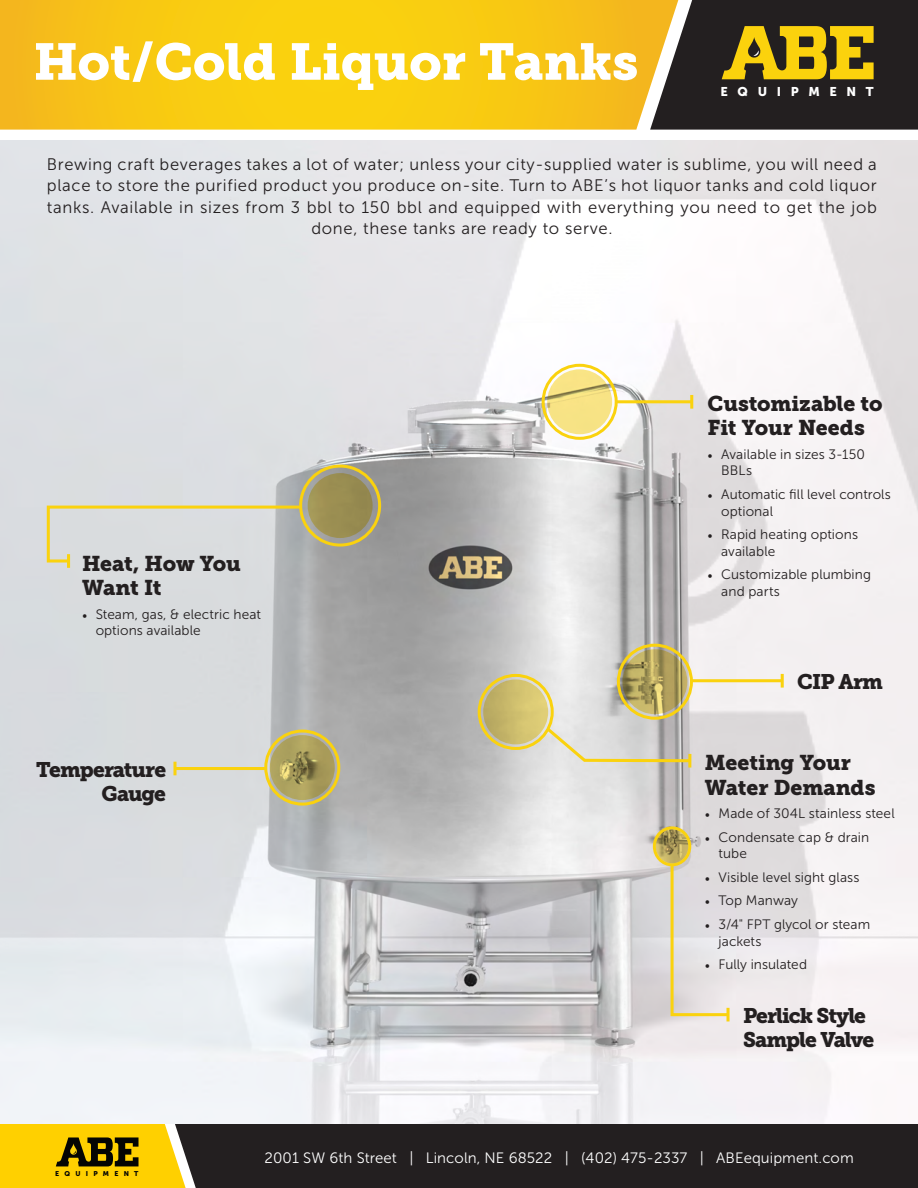
<style>
.page{position:relative;width:918px;height:1188px;background:#fff}
.page>*{position:absolute;margin:0;border:0;box-sizing:border-box;transform-origin:0 0}
.t1{font:51.15px "Museo Slab 900";color:#fff}
.t2{font:21.3px/24.3px "Museo Slab 900";letter-spacing:-.01em;color:#231f20}
.t3{font:21px/24px "Museo Slab 900";letter-spacing:-.05em;color:#231f20}
.Body_Primary{font:16.65px/21.3px "Museo Sans 300";letter-spacing:.04em;color:#231f20;text-align:center}
.t4{font:15px "Museo Sans 300";letter-spacing:.005em;color:#fff}
.t5{font:13.65px/16.6px "Museo Sans 300";letter-spacing:.005em;color:#231f20}
.t6{font:12.6px "Museo Sans 900";letter-spacing:.76em;color:#fff}
.t7{font:6.9px "Museo Sans 900";letter-spacing:.76em;color:#040503}
.s1{font-family:"Minion Pro"}
</style>
<div class="page">
<svg style="left:0;top:0;width:650px;height:130px;background:#f8c815"></svg>
<svg style="left:650px;top:0;width:268px;height:130px;background:#544928"></svg>
<div style="left:194px;top:1124px;width:724px;height:64px;background:#231f20"></div>
<svg style="left:0;top:1124px;width:194px;height:64px;background:#d7b20f"></svg>
<img style="left:0;top:140px;width:918px;height:984px">
<div style="left:483px;top:679px;width:65px;height:65px;background:linear-gradient(to right,#b5a662,#e6d47b);border-radius:50%"></div>
<div style="left:478px;top:674px;width:76px;height:76px;border:3px solid #fad20e;border-radius:50%"></div>
<svg style="left:547px;top:369px;width:65px;height:65px;background:#f0dd82"></svg>
<div style="left:542px;top:364px;width:76px;height:76px;border:3px solid #fad20e;border-radius:50%"></div>
<hr style="left:617px;top:400px;width:75px;height:3px;background:#fad20e">
<hr style="left:690px;top:395px;width:3px;height:14px;background:#fad20e">
<div style="left:308px;top:473px;width:65px;height:65px;background:#9a8e52;border-radius:50%"></div>
<div style="left:299px;top:465px;width:82px;height:82px;border:3px solid #fad20e;border-radius:50%"></div>
<svg style="left:45px;top:504px;width:258px;height:60px;background:#d7d7cc"></svg>
<hr style="left:67px;top:554px;width:3px;height:14px;background:#fad20e">
<hr style="left:691px;top:679px;width:91px;height:3px;background:#fad20e">
<hr style="left:781px;top:674px;width:3px;height:14px;background:#fad20e">
<svg style="left:622px;top:649px;width:65px;height:65px;background:#ad9e5c"></svg>
<div style="left:617px;top:644px;width:76px;height:76px;border:3px solid #fad20e;border-radius:50%"></div>
<svg style="left:543px;top:725px;width:150px;height:39px;background:#d6d2c1"></svg>
<hr style="left:688px;top:754px;width:3px;height:14px;background:#fad20e">
<svg style="left:656px;top:829px;width:32px;height:34px"></svg>
<div style="left:653px;top:826px;width:38px;height:40px;border:3px solid #fad20e;border-radius:50%"></div>
<svg style="left:669px;top:863px;width:62px;height:158px;background:#e3ddd1"></svg>
<hr style="left:175px;top:767px;width:91px;height:3px;background:#fad20e">
<svg style="left:173px;top:762px;width:4px;height:13px"></svg>
<svg style="left:270px;top:735px;width:65px;height:65px;background:#a69b5a"></svg>
<div style="left:264px;top:730px;width:76px;height:76px;border:3px solid #fad20e;border-radius:50%"></div>
<p class="t1" style="left:33px;top:32px;width:606px">Hot/Cold Liquor Tanks</p>
<p class="t6" style="left:721px;top:85px;width:155px">EQUIPMENT</p>
<p class="Body_Primary" style="left:47px;top:154px;width:831px">Brewing craft beverages takes a lot of water; unless your city-supplied water is sublime, you will need a place to store the purified product you produce on-site. Turn to ABE’s hot liquor tanks and cold liquor tanks. Available in sizes from 3 bbl to 150 bbl and equipped with everything you need to get the job done, these tanks are ready to serve.</p>
<p class="t2" style="left:82px;top:552px;width:160px">Heat, How You<br>Want It</p>
<p class="t5" style="left:96px;top:606px;width:167px;text-indent:-14px"><span class="s1">•</span> Steam, gas, &amp; electric heat options available</p>
<p class="t3" style="left:36px;top:758px;width:131px;text-align:right">Temperature<br>Gauge</p>
<p class="t2" style="left:708px;top:391px;width:176px">Customizable to<br>Fit Your Needs</p>
<p class="t5" style="left:721px;top:446px;width:145px;text-indent:-14px"><span class="s1">•</span> Available in sizes 3-150<br>BBLs</p>
<p class="t5" style="left:721px;top:486px;width:171px;text-indent:-14px"><span class="s1">•</span> Automatic fill level controls optional</p>
<p class="t5" style="left:721px;top:526px;width:138px;text-indent:-14px"><span class="s1">•</span> Rapid heating options available</p>
<p class="t5" style="left:721px;top:566px;width:151px;text-indent:-14px"><span class="s1">•</span> Customizable plumbing and parts</p>
<p class="t3" style="left:797px;top:669px;width:87px">CIP Arm</p>
<p class="t2" style="left:705px;top:751px;width:172px">Meeting Your<br>Water Demands</p>
<p class="t5" style="left:705px;top:805px;width:191px"><span class="s1">•</span> Made of 304L stainless steel</p>
<p class="t5" style="left:719px;top:829px;width:152px;text-indent:-14px"><span class="s1">•</span> Condensate cap &amp; drain tube</p>
<p class="t5" style="left:705px;top:869px;width:156px"><span class="s1">•</span> Visible level sight glass</p>
<p class="t5" style="left:705px;top:893px;width:94px"><span class="s1">•</span> Top Manway</p>
<p class="t5" style="left:719px;top:916px;width:153px;text-indent:-14px"><span class="s1">•</span> 3/4" FPT glycol or steam jackets</p>
<p class="t5" style="left:705px;top:956px;width:104px"><span class="s1">•</span> Fully insulated</p>
<p class="t3" style="left:743px;top:1004px;width:133px">Perlick Style<br>Sample Valve</p>
<p class="t7" style="left:55px;top:1169px;width:85px">EQUIPMENT</p>
<p class="t4" style="left:265px;top:1149px;width:591px">2001 SW 6th Street | Lincoln, NE 68522 | (402) 475-2337 | ABEequipment.com</p>
</div>
